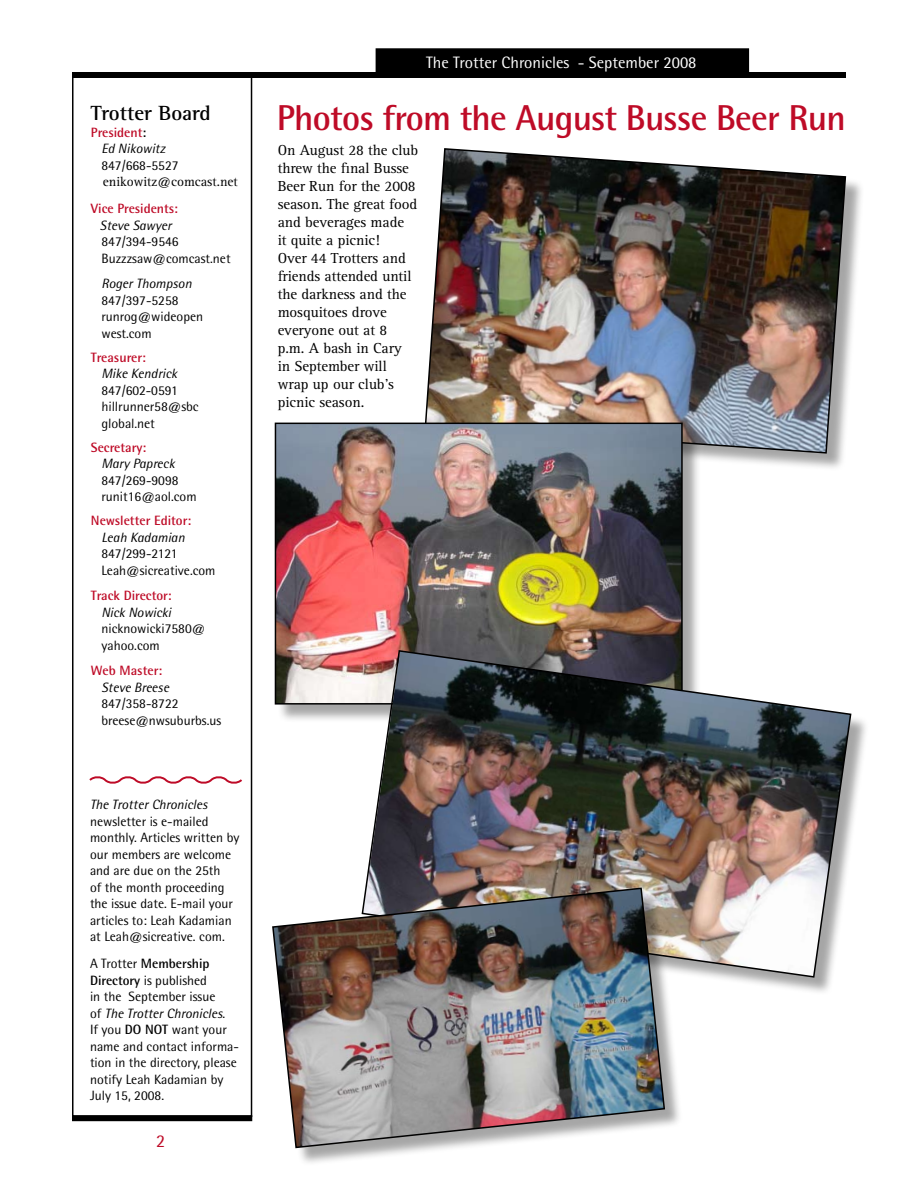
<style>
.page{position:relative;width:918px;height:1188px;background:#fff}
.page>*{position:absolute;margin:0;border:0;box-sizing:border-box;transform-origin:0 0}
.t1{font:700 36px "Rotis Semi Sans";letter-spacing:-.02em;color:#be0b27}
.t2{font:700 21px "Rotis Semi Serif";color:#000}
.t3{font:18px "Rotis Semi Sans";color:#be0b27}
.t4{font:16.5px "Rotis Semi Sans";color:#fff}
.t5{font:15px/18px "Rotis Serif";letter-spacing:-.005em;color:#000}
.t6{font:13.5px/16.5px "Rotis Semi Sans";color:#000}
.t7{font:italic 13.5px/16.5px "Rotis Semi Sans";color:#000}
.t8{font:700 13.5px "Rotis Semi Sans";color:#be0b27}
.t9{font:13.5px "Rotis Serif";color:#000}
.s1{font-weight:700;font-style:normal;color:#be0b27}
.s2{font-weight:700;font-style:normal}
.s3{font-weight:700}
.s4{font-style:italic}
</style>
<div class="page">
<div style="left:376px;top:49px;width:372px;height:23px;background:#000"></div>
<div style="left:376px;top:48px;width:373px;height:25px;border:2px solid #000"></div>
<div style="left:72px;top:72px;width:180px;height:1045px;border:2px solid #000"></div>
<div style="left:72px;top:1115px;width:180px;height:6px;background:#000"></div>
<div style="left:72px;top:72px;width:774px;height:6px;background:#000"></div>
<svg style="left:89px;top:776px;width:153px;height:8px"></svg>
<div style="left:427px;top:150px;width:437px;height:321px;background:#000;opacity:.35"></div>
<img style="left:424px;top:148px;width:423px;height:306px">
<div style="left:277px;top:425px;width:424px;height:298px;background:#000;opacity:.35"></div>
<img style="left:278px;top:426px;width:402px;height:276px">
<div style="left:275px;top:423px;width:408px;height:282px;border:2px solid #000"></div>
<div style="left:364px;top:652px;width:505px;height:343px;background:#000;opacity:.35"></div>
<img style="left:361px;top:649px;width:491px;height:330px">
<div style="left:274px;top:890px;width:409px;height:276px;background:#000;opacity:.35"></div>
<img style="left:272px;top:887px;width:394px;height:262px">
<h2 class="t2" style="left:91px;top:101px;width:121px">Trotter Board</h2>
<p class="t7" style="left:101px;top:124px;width:65px;text-indent:-11px"><span class="s1">President</span><span class="s2">:<br></span>Ed Nikowitz</p>
<p class="t6" style="left:101px;top:157px;width:79px">847/668-5527</p>
<p class="t9" style="left:103px;top:174px;width:136px">enikowitz@comcast.net</p>
<p class="t8" style="left:91px;top:201px;width:88px">Vice Presidents:</p>
<p class="t7" style="left:100px;top:217px;width:73px">Steve Sawyer</p>
<p class="t6" style="left:101px;top:233px;width:131px">847/394-9546<br>Buzzzsaw@comcast.net</p>
<p class="t7" style="left:101px;top:275px;width:92px">Roger Thompson</p>
<p class="t6" style="left:101px;top:292px;width:103px">847/397-5258 runrog@wideopen west.com</p>
<p class="t8" style="left:91px;top:349px;width:56px">Treasurer:</p>
<p class="t7" style="left:101px;top:365px;width:77px">Mike Kendrick</p>
<p class="t6" style="left:101px;top:382px;width:99px">847/602-0591 hillrunner58@sbc global.net</p>
<p class="t8" style="left:91px;top:439px;width:57px">Secretary:</p>
<p class="t7" style="left:101px;top:455px;width:75px">Mary Papreck</p>
<p class="t6" style="left:101px;top:472px;width:97px">847/269-9098 runit16@aol.com</p>
<p class="t8" style="left:91px;top:513px;width:102px">Newsletter Editor:</p>
<p class="t7" style="left:101px;top:529px;width:85px">Leah Kadamian</p>
<p class="t6" style="left:101px;top:545px;width:116px">847/299-2121<br>Leah@sicreative.com</p>
<p class="t8" style="left:91px;top:588px;width:82px">Track Director:</p>
<p class="t7" style="left:101px;top:604px;width:71px">Nick Nowicki</p>
<p class="t6" style="left:101px;top:620px;width:105px">nicknowicki7580@ yahoo.com</p>
<p class="t8" style="left:91px;top:662px;width:73px">Web Master:</p>
<p class="t7" style="left:101px;top:679px;width:69px">Steve Breese</p>
<p class="t6" style="left:101px;top:695px;width:121px">847/358-8722 breese@nwsuburbs.us</p>
<p class="t7" style="left:90px;top:796px;width:119px">The Trotter Chronicles</p>
<p class="t6" style="left:90px;top:813px;width:151px">newsletter is e-mailed monthly. Articles written by our members are welcome and are due on the 25th<br>of the month proceeding the issue date. E-mail your articles to: Leah Kadamian at Leah@sicreative. com.</p>
<p class="t6" style="left:90px;top:955px;width:151px">A Trotter <span class="s3">Membership<br>Directory</span> is published<br>in the September issue<br>of <span class="s4">The Trotter Chronicles</span>.<br>If you <span class="s3">DO NOT</span> want your name and contact informa&shy;tion in the directory, please notify Leah Kadamian by<br>July 15, 2008.</p>
<h3 class="t3" style="left:156px;top:1131px;width:11px">2</h3>
<p class="t4" style="left:426px;top:53px;width:272px">The Trotter Chronicles - September 2008</p>
<h1 class="t1" style="left:277px;top:96px;width:570px">Photos from the August Busse Beer Run</h1>
<p class="t5" style="left:278px;top:141px;width:142px">On August 28 the club threw the final Busse<br>Beer Run for the 2008 season. The great food and beverages made<br>it quite a picnic!<br>Over 44 Trotters and friends attended until the darkness and the mosquitoes drove everyone out at 8<br>p.m. A bash in Cary<br>in September will wrap up our club's picnic season.</p>
</div>
